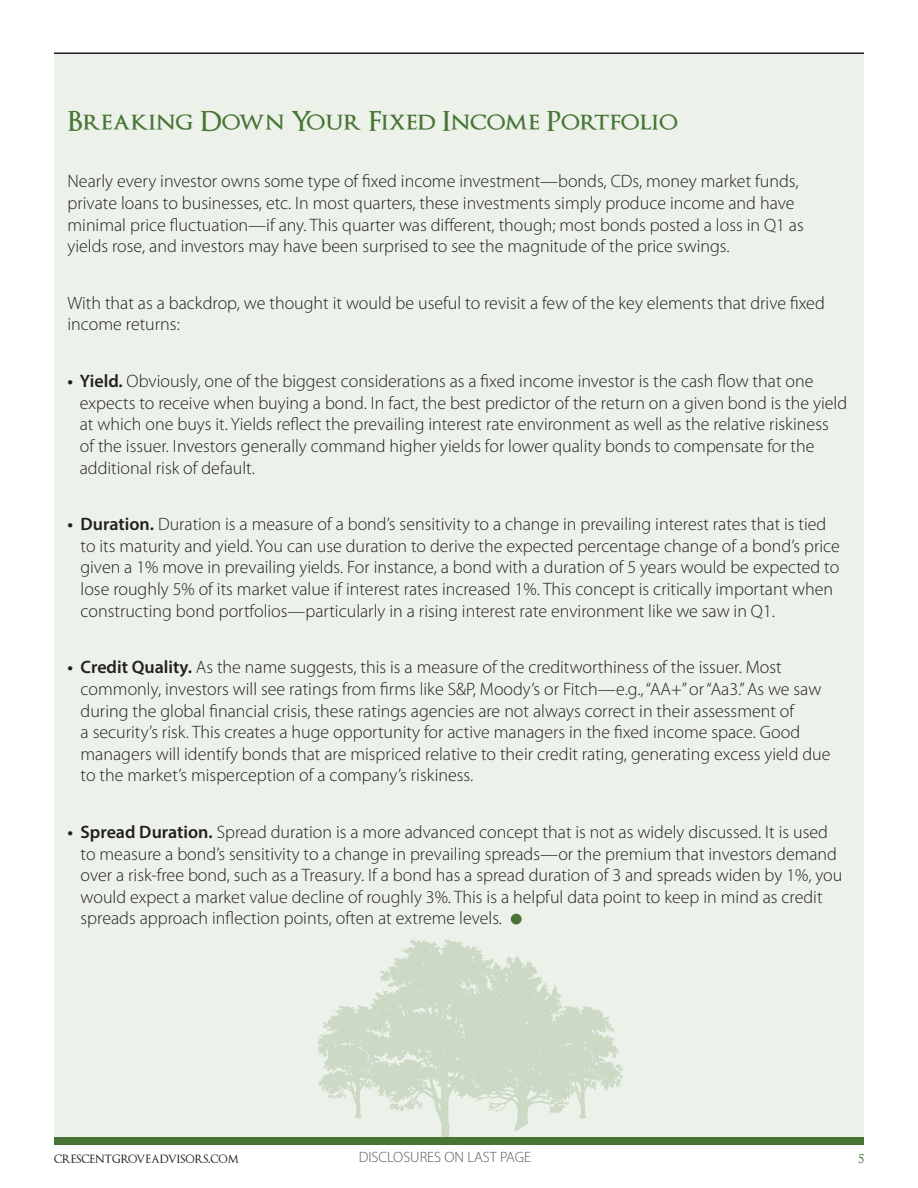
<style>
.page{position:relative;width:918px;height:1188px;background:#fff}
.page>*{position:absolute;margin:0;border:0;box-sizing:border-box;transform-origin:0 0}
.t1{font:600 27px "Optimus Princeps";color:#487536}
.t2{font:300 18px/21.6px "Myriad Pro";color:#231f20}
.t3{font:15px "Optimus Princeps";color:#231f20}
.t4{font:300 15px "Myriad Pro";color:#57585a}
.t5{font:15px "Optimus Princeps";color:#487536}
.s1{font-weight:600}
</style>
<div class="page">
<div style="left:54px;top:1134px;width:810px;height:11px;background:#487536"></div>
<hr style="left:54px;top:52px;width:810px;height:2px;background:#231f20">
<div style="left:54px;top:54px;width:810px;height:1082px;background:#ecf2e9"></div>
<svg style="left:317px;top:939px;width:306px;height:198px"></svg>
<div style="left:511px;top:914px;width:11px;height:10px;background:#487536;border-radius:50%"></div>
<h1 class="t1" style="left:68px;top:107px;width:612px">Breaking Down Your Fixed Income Portfolio</h1>
<p class="t2" style="left:68px;top:171px;width:738px">Nearly every investor owns some type of fixed income investment—bonds, CDs, money market funds, private loans to businesses, etc. In most quarters, these investments simply produce income and have minimal price fluctuation—if any. This quarter was different, though; most bonds posted a loss in Q1 as yields rose, and investors may have been surprised to see the magnitude of the price swings.</p>
<p class="t2" style="left:68px;top:292px;width:759px">With that as a backdrop, we thought it would be useful to revisit a few of the key elements that drive fixed income returns:</p>
<p class="t2" style="left:80px;top:371px;width:769px;text-indent:-12px"><span class="s1">• Yield.</span> Obviously, one of the biggest considerations as a fixed income investor is the cash flow that one expects to receive when buying a bond. In fact, the best predictor of the return on a given bond is the yield at which one buys it. Yields reflect the prevailing interest rate environment as well as the relative riskiness of the issuer. Investors generally command higher yields for lower quality bonds to compensate for the additional risk of default.</p>
<p class="t2" style="left:81px;top:514px;width:761px;text-indent:-13px"><span class="s1">• Duration.</span> Duration is a measure of a bond’s sensitivity to a change in prevailing interest rates that is tied to its maturity and yield. You can use duration to derive the expected percentage change of a bond’s price given a 1% move in prevailing yields. For instance, a bond with a duration of 5 years would be expected to lose roughly 5% of its market value if interest rates increased 1%. This concept is critically important when constructing bond portfolios—particularly in a rising interest rate environment like we saw in Q1.</p>
<p class="t2" style="left:81px;top:657px;width:751px;text-indent:-13px"><span class="s1">• Credit Quality.</span> As the name suggests, this is a measure of the creditworthiness of the issuer. Most commonly, investors will see ratings from firms like S&amp;P, Moody’s or Fitch—e.g., “AA+” or “Aa3.” As we saw during the global financial crisis, these ratings agencies are not always correct in their assessment of<br>a security’s risk. This creates a huge opportunity for active managers in the fixed income space. Good managers will identify bonds that are mispriced relative to their credit rating, generating excess yield due to the market’s misperception of a company’s riskiness.</p>
<p class="t2" style="left:81px;top:822px;width:763px;text-indent:-13px"><span class="s1">• Spread Duration.</span> Spread duration is a more advanced concept that is not as widely discussed. It is used to measure a bond’s sensitivity to a change in prevailing spreads—or the premium that investors demand over a risk-free bond, such as a Treasury. If a bond has a spread duration of 3 and spreads widen by 1%, you would expect a market value decline of roughly 3%. This is a helpful data point to keep in mind as credit spreads approach inflection points, often at extreme levels.</p>
<p class="t3" style="left:54px;top:1151px;width:187px">crescentgroveadvisors.com</p>
<p class="t4" style="left:359px;top:1149px;width:174px">DISCLOSURES ON LAST PAGE</p>
<p class="t5" style="left:858px;top:1151px;width:7px">5</p>
</div>
